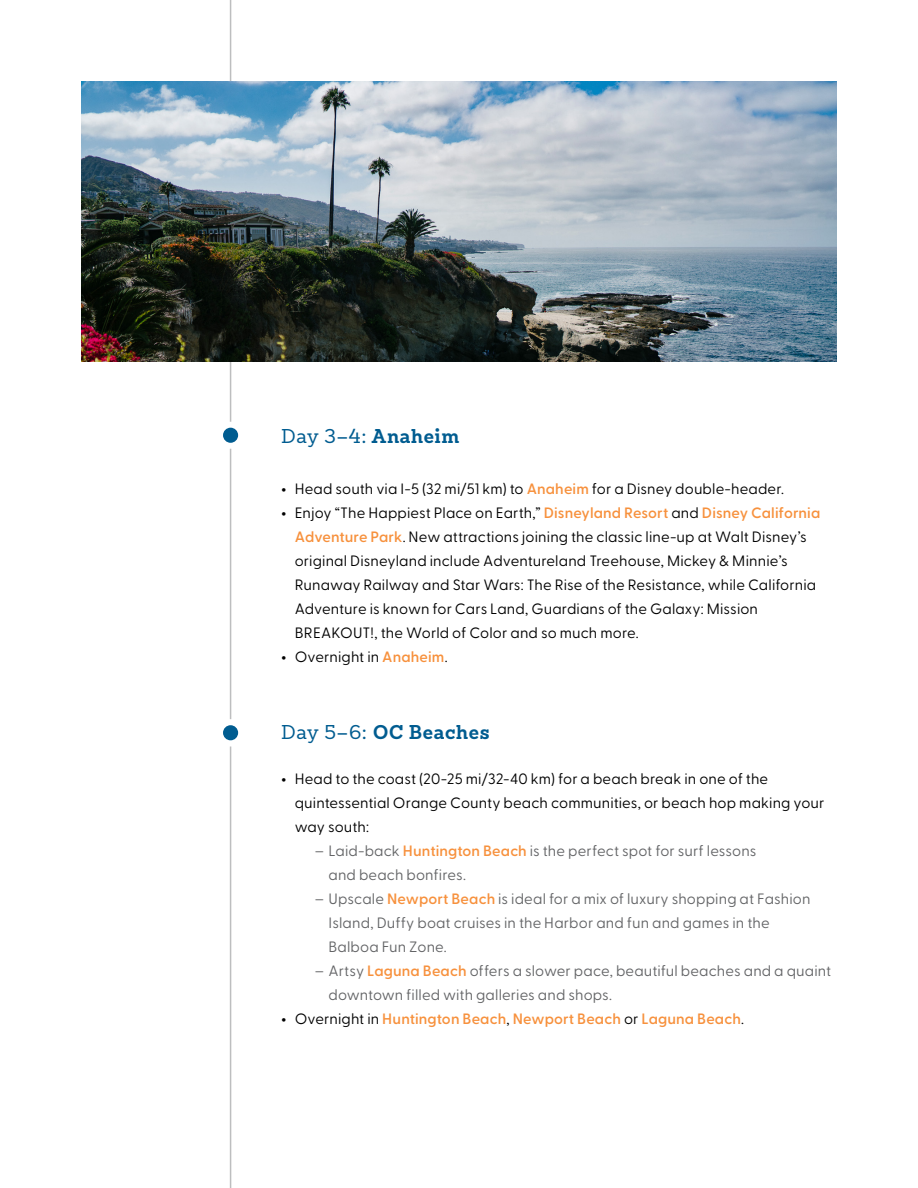
<style>
.page{position:relative;width:918px;height:1188px;background:#fff}
.page>*{position:absolute;margin:0;border:0;box-sizing:border-box;transform-origin:0 0}
.t1{font:700 19.5px "Sanchez Niu";letter-spacing:.03em;color:#005c90}
.t2{font:19.5px "Sanchez Niu";color:#005c90}
.t3{font:15px/24px "Greycliff CF";letter-spacing:.005em;color:#000}
.t4{font:15px/24px "Greycliff CF";letter-spacing:.01em;color:#636466}
.t5{font:600 15px "Greycliff CF";letter-spacing:.01em;color:#f7913d}
.s1{font-weight:700}
.s2{font-weight:800}
.s3{font-weight:600;color:#f7913d}
.s4{font-weight:400}
.s5{font-weight:800;color:#000}
.s6{font-weight:400;color:#000}
</style>
<div class="page">
<div style="left:223px;top:428px;width:15px;height:15px;background:#005c90;border-radius:50%"></div>
<div style="left:223px;top:725px;width:15px;height:15px;background:#005c90;border-radius:50%"></div>
<hr style="left:230px;top:0;width:1px;height:422px;background:#bdbebf">
<hr style="left:230px;top:449px;width:1px;height:270px;background:#bdbebf">
<hr style="left:230px;top:746px;width:1px;height:442px;background:#bdbebf">
<img style="left:81px;top:81px;width:756px;height:281px">
<h1 class="t2" style="left:281px;top:423px;width:180px">Day 3–4: <span class="s1">Anaheim</span></h1>
<p class="t3" style="left:281px;top:476px;width:504px"><span class="s2">•</span> Head south via I-5 (32 mi/51 km) to <span class="s3">Anaheim</span> for a Disney double-header.</p>
<p class="t3" style="left:295px;top:500px;width:527px;text-indent:-14px"><span class="s2">•</span> Enjoy “The Happiest Place on Earth,” <span class="s3">Disneyland Resort</span> and <span class="s3">Disney California Adventure Park</span>. New attractions joining the classic line-up at Walt Disney’s original Disneyland include Adventureland Treehouse, Mickey &amp; Minnie’s Runaway Railway and Star Wars: The Rise of the Resistance, while California Adventure is known for Cars Land, Guardians of the Galaxy: Mission BREAKOUT!, the World of Color and so much more.</p>
<p class="t3" style="left:281px;top:644px;width:168px"><span class="s2">•</span> Overnight in <span class="s3">Anaheim</span>.</p>
<h1 class="t1" style="left:281px;top:718px;width:210px"><span class="s4">Day 5–6:</span> OC Beaches</h1>
<p class="t3" style="left:295px;top:765px;width:531px;text-indent:-14px"><span class="s2">•</span> Head to the coast (20-25 mi/32-40 km) for a beach break in one of the quintessential Orange County beach communities, or beach hop making your way south:</p>
<p class="t4" style="left:328px;top:837px;width:430px;text-indent:-14px">– Laid-back <span class="s3">Huntington Beach</span> is the perfect spot for surf lessons and beach bonfires.</p>
<p class="t4" style="left:328px;top:885px;width:484px;text-indent:-14px">– Upscale <span class="s3">Newport Beach</span> is ideal for a mix of luxury shopping at Fashion<br>Island, Duffy boat cruises in the Harbor and fun and games in the<br>Balboa Fun Zone.</p>
<p class="t4" style="left:328px;top:957px;width:504px;text-indent:-14px">– Artsy <span class="s3">Laguna Beach</span> offers a slower pace, beautiful beaches and a quaint downtown filled with galleries and shops.</p>
<p class="t5" style="left:281px;top:1007px;width:464px"><span class="s5">•</span> <span class="s6">Overnight in</span> Huntington Beach<span class="s6">,</span> Newport Beach <span class="s6">or</span> Laguna Beach<span class="s6">.</span></p>
</div>
